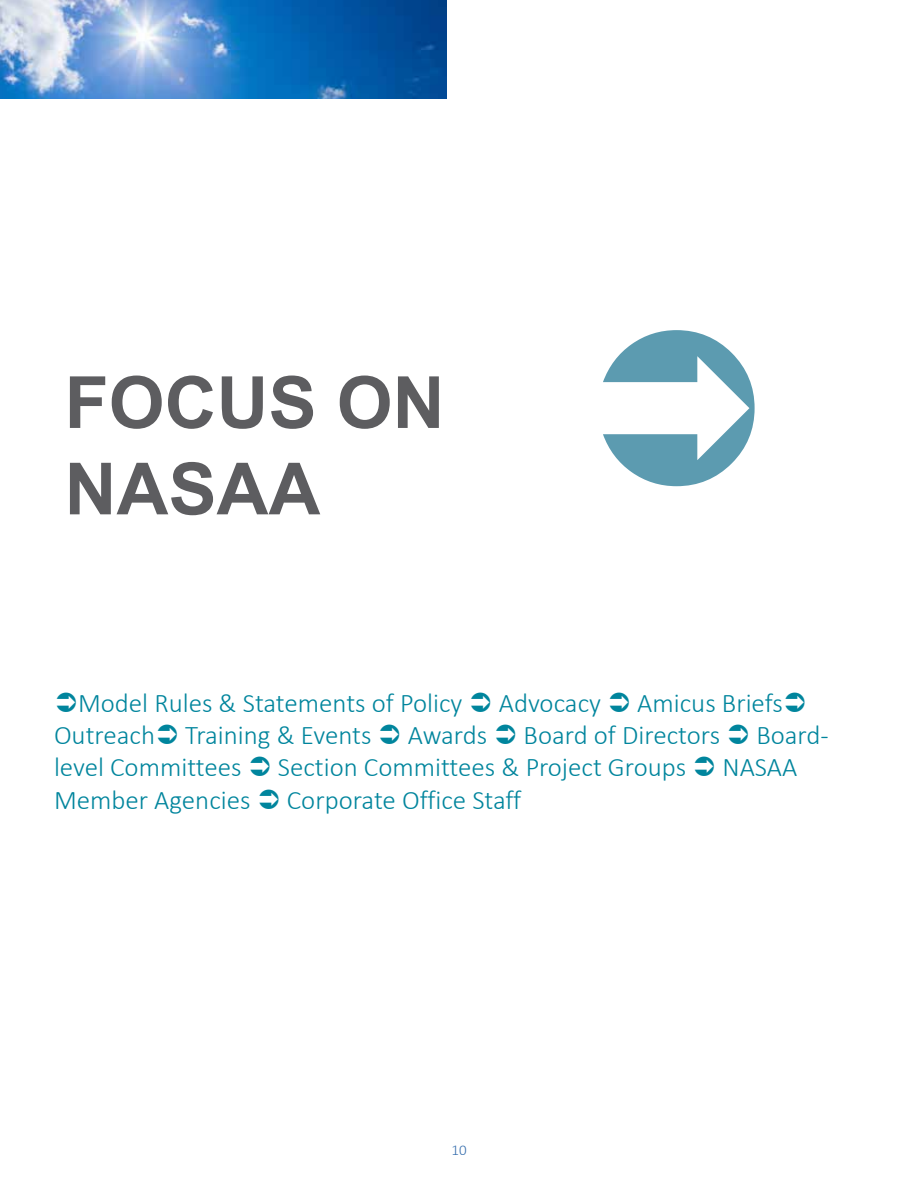
<style>
.page{position:relative;width:918px;height:1188px;background:#fff}
.page>*{position:absolute;margin:0;border:0;box-sizing:border-box;transform-origin:0 0}
.t1{font:700 72px/86.4px "Arial";color:#5d5d60}
.t2{font:300 27px "Calibri";color:#00859d}
.t3{font:300 15px "Calibri";color:#3970af}
</style>
<div class="page">
<img style="left:0;top:0;width:447px;height:99px">
<h1 class="t1" style="left:65px;top:362px;width:382px">FOCUS ON<br>NASAA</h1>
<p class="t2" style="left:78px;top:686px;width:386px">Model Rules &amp; Statements of Policy</p>
<p class="t2" style="left:499px;top:686px;width:104px">Advocacy</p>
<p class="t2" style="left:637px;top:686px;width:147px">Amicus Briefs</p>
<p class="t2" style="left:54px;top:718px;width:319px">Outreach Training &amp; Events</p>
<p class="t2" style="left:408px;top:718px;width:81px">Awards</p>
<p class="t2" style="left:524px;top:718px;width:198px">Board of Directors</p>
<p class="t2" style="left:756px;top:718px;width:74px">Board-</p>
<p class="t2" style="left:54px;top:751px;width:189px">level Committees</p>
<p class="t2" style="left:278px;top:751px;width:410px">Section Committees &amp; Project Groups</p>
<p class="t2" style="left:722px;top:751px;width:76px">NASAA</p>
<p class="t2" style="left:54px;top:783px;width:198px">Member Agencies</p>
<p class="t2" style="left:287px;top:783px;width:236px">Corporate Office Staff</p>
<p class="t3" style="left:451px;top:1141px;width:17px">10</p>
</div>
